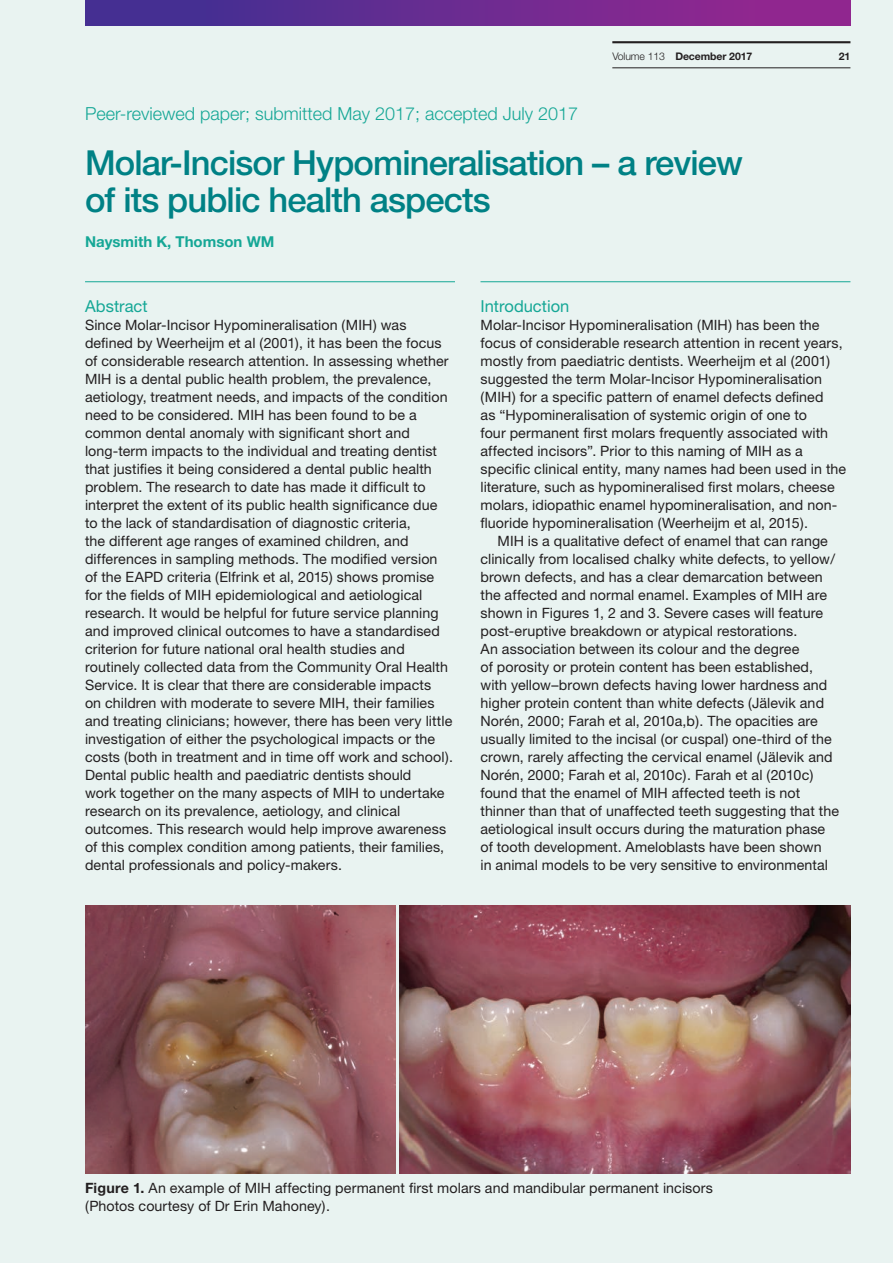
<style>
.page{position:relative;width:893px;height:1263px;background:#e9f3f1}
.page>*{position:absolute;margin:0;border:0;box-sizing:border-box;transform-origin:0 0}
.t1{font:500 34.5px/37.5px "Helvetica Neue";letter-spacing:-.025em;color:#008185}
.t2{font:300 18px "Helvetica Neue";color:#15a796}
.t3{font:16.5px "Helvetica Neue";color:#15a796}
.t4{font:700 15px "Helvetica Neue";color:#15a796}
.t5{font:14.25px/18px "Helvetica Neue";letter-spacing:.005em;color:#231f20}
.t6{font:700 10.5px "Helvetica Neue";letter-spacing:-.01em;color:#231f20}
.s1{font-weight:300}
.s2{font-weight:700}
</style>
<div class="page">
<div style="left:85px;top:0;width:765px;height:26px;background:linear-gradient(to right,#3c3192,#99268f)"></div>
<hr style="left:85px;top:281px;width:370px;height:1px;background:#15a796">
<hr style="left:480px;top:281px;width:370px;height:1px;background:#15a796">
<img style="left:85px;top:905px;width:311px;height:269px">
<img style="left:400px;top:905px;width:450px;height:269px">
<hr style="left:612px;top:68px;width:238px;height:1px;background:#231f20">
<hr style="left:612px;top:41px;width:238px;height:2px;background:#231f20">
<p class="t6" style="left:612px;top:49px;width:141px"><span class="s1">Volume 113</span> December 2017</p>
<p class="t6" style="left:839px;top:49px;width:13px">21</p>
<p class="t2" style="left:85px;top:103px;width:495px">Peer-reviewed paper; submitted May 2017; accepted July 2017</p>
<h1 class="t1" style="left:85px;top:144px;width:659px">Molar-Incisor Hypomineralisation – a review of its public health aspects</h1>
<p class="t4" style="left:85px;top:233px;width:191px">Naysmith K, Thomson WM</p>
<p class="t3" style="left:85px;top:296px;width:64px">Abstract</p>
<p class="t5" style="left:85px;top:316px;width:370px">Since Molar-Incisor Hypomineralisation (MIH) was defined by Weerheijm et al (2001), it has been the focus of considerable research attention. In assessing whether MIH is a dental public health problem, the prevalence, aetiology, treatment needs, and impacts of the condition need to be considered. MIH has been found to be a common dental anomaly with significant short and long-term impacts to the individual and treating dentist that justifies it being considered a dental public health problem. The research to date has made it difficult to interpret the extent of its public health significance due to the lack of standardisation of diagnostic criteria,<br>the different age ranges of examined children, and differences in sampling methods. The modified version of the EAPD criteria (Elfrink et al, 2015) shows promise for the fields of MIH epidemiological and aetiological research. It would be helpful for future service planning and improved clinical outcomes to have a standardised criterion for future national oral health studies and routinely collected data from the Community Oral Health Service. It is clear that there are considerable impacts<br>on children with moderate to severe MIH, their families and treating clinicians; however, there has been very little investigation of either the psychological impacts or the costs (both in treatment and in time off work and school).<br>Dental public health and paediatric dentists should<br>work together on the many aspects of MIH to undertake research on its prevalence, aetiology, and clinical outcomes. This research would help improve awareness of this complex condition among patients, their families, dental professionals and policy-makers.</p>
<p class="t3" style="left:480px;top:296px;width:90px">Introduction</p>
<p class="t5" style="left:480px;top:316px;width:367px">Molar-Incisor Hypomineralisation (MIH) has been the focus of considerable research attention in recent years, mostly from paediatric dentists. Weerheijm et al (2001) suggested the term Molar-Incisor Hypomineralisation (MIH) for a specific pattern of enamel defects defined<br>as “Hypomineralisation of systemic origin of one to<br>four permanent first molars frequently associated with affected incisors”. Prior to this naming of MIH as a specific clinical entity, many names had been used in the literature, such as hypomineralised first molars, cheese molars, idiopathic enamel hypomineralisation, and non&shy;fluoride hypomineralisation (Weerheijm et al, 2015).</p>
<p class="t5" style="left:480px;top:532px;width:360px;text-indent:17px">MIH is a qualitative defect of enamel that can range clinically from localised chalky white defects, to yellow/ brown defects, and has a clear demarcation between the affected and normal enamel. Examples of MIH are shown in Figures 1, 2 and 3. Severe cases will feature post-eruptive breakdown or atypical restorations.<br>An association between its colour and the degree<br>of porosity or protein content has been established, with yellow–brown defects having lower hardness and higher protein content than white defects (Jälevik and Norén, 2000; Farah et al, 2010a,b). The opacities are usually limited to the incisal (or cuspal) one-third of the crown, rarely affecting the cervical enamel (Jälevik and Norén, 2000; Farah et al, 2010c). Farah et al (2010c) found that the enamel of MIH affected teeth is not thinner than that of unaffected teeth suggesting that the aetiological insult occurs during the maturation phase of tooth development. Ameloblasts have been shown<br>in animal models to be very sensitive to environmental</p>
<p class="t5" style="left:85px;top:1179px;width:629px"><span class="s2">Figure 1.</span> An example of MIH affecting permanent first molars and mandibular permanent incisors (Photos courtesy of Dr Erin Mahoney).</p>
</div>
